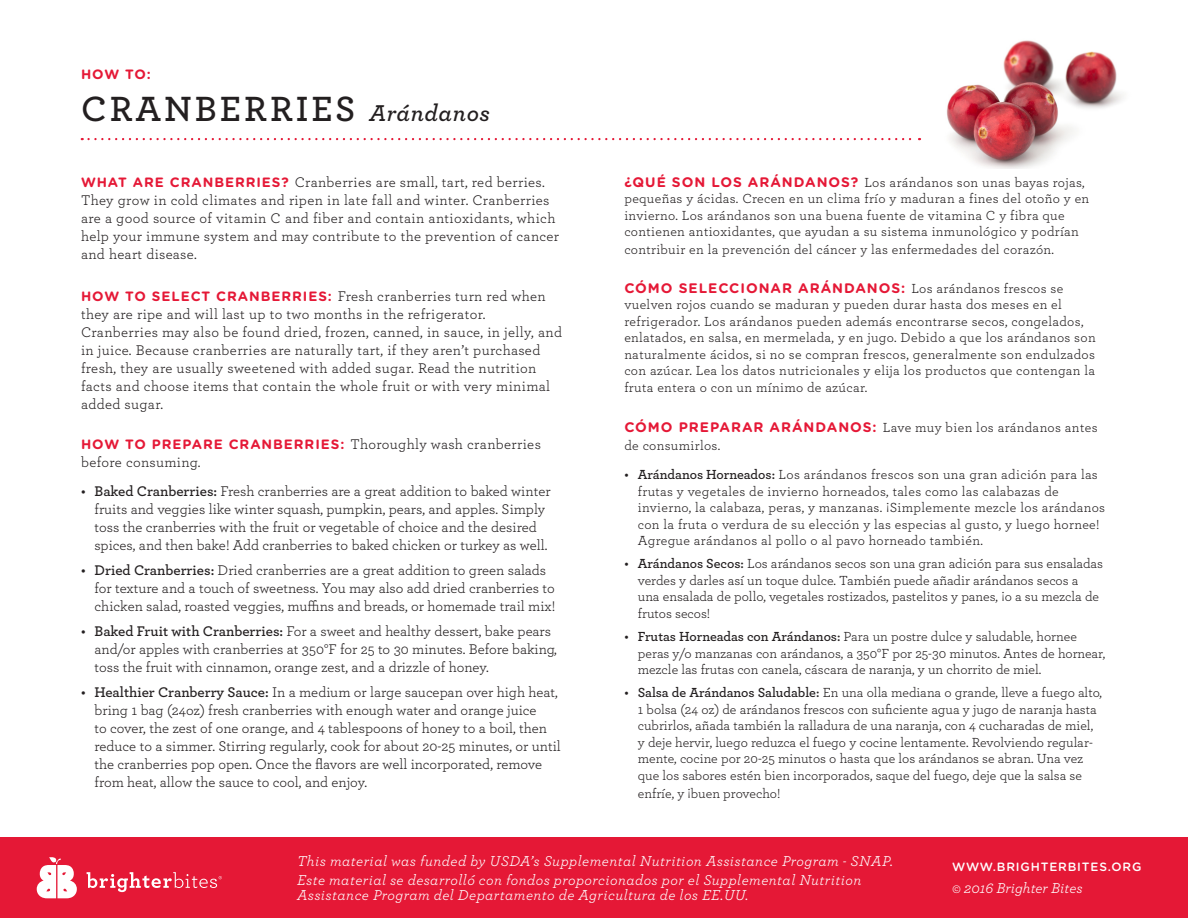
<style>
.page{position:relative;width:1188px;height:918px;background:#fff}
.page>*{position:absolute;margin:0;border:0;box-sizing:border-box;transform-origin:0 0}
.t1{font:600 36.75px "Archer";letter-spacing:.08em;color:#231f20}
.t2{font:italic 15px/15px "Archer";letter-spacing:.03em;color:#fff}
.t3{font:italic 15px "Archer";color:#fff}
.t4{font:14.7px/18px "Archer";color:#231f20}
.t5{font:14.7px/18px "Archer";letter-spacing:.025em;color:#231f20}
.t6{font:13.8px/16.5px "Archer";letter-spacing:.015em;color:#231f20}
.t7{font:700 13.5px "Gotham Rounded";color:#e51836}
.t8{font:500 12px "Gotham Rounded";letter-spacing:.07em;color:#fff}
.s1{font-style:italic;font-size:24px}
.s2{font-family:"Gotham Rounded";font-weight:700;font-size:13.5px;color:#e51836}
.s3{font-weight:600}
.s4{font-family:"Gotham Rounded";font-weight:700;color:#e51836}
</style>
<div class="page">
<svg style="left:89px;top:138px;width:831px;height:2px"></svg>
<img style="left:947px;top:40px;width:177px;height:129px">
<div style="left:0;top:838px;width:1188px;height:80px;background:#e51836"></div>
<svg style="left:37px;top:857px;width:40px;height:41px"></svg>
<svg style="left:87px;top:872px;width:135px;height:20px"></svg>
<p class="t7" style="left:81px;top:65px;width:71px">HOW TO:</p>
<p class="t1" style="left:81px;top:81px;width:410px">CRANBERRIES <span class="s1">Arándanos</span></p>
<p class="t5" style="left:81px;top:173px;width:480px"><span class="s2">WHAT ARE CRANBERRIES?</span> Cranberries are small, tart, red berries.<br>They grow in cold climates and ripen in late fall and winter. Cranberries are a good source of vitamin C and fiber and contain antioxidants, which help your immune system and may contribute to the prevention of cancer and heart disease.</p>
<p class="t5" style="left:81px;top:286px;width:483px"><span class="s2">HOW TO SELECT CRANBERRIES:</span> Fresh cranberries turn red when they are ripe and will last up to two months in the refrigerator.<br>Cranberries may also be found dried, frozen, canned, in sauce, in jelly, and in juice. Because cranberries are naturally tart, if they aren’t purchased fresh, they are usually sweetened with added sugar. Read the nutrition facts and choose items that contain the whole fruit or with very minimal added sugar.</p>
<p class="t5" style="left:81px;top:434px;width:461px"><span class="s2">HOW TO PREPARE CRANBERRIES:</span> Thoroughly wash cranberries before consuming.</p>
<p class="t4" style="left:94px;top:482px;width:458px;text-indent:-14px"><span class="s3">• Baked Cranberries:</span> Fresh cranberries are a great addition to baked winter fruits and veggies like winter squash, pumpkin, pears, and apples. Simply toss the cranberries with the fruit or vegetable of choice and the desired spices, and then bake! Add cranberries to baked chicken or turkey as well.</p>
<p class="t4" style="left:94px;top:560px;width:462px;text-indent:-14px"><span class="s3">• Dried Cranberries:</span> Dried cranberries are a great addition to green salads for texture and a touch of sweetness. You may also add dried cranberries to chicken salad, roasted veggies, muffins and breads, or homemade trail mix!</p>
<p class="t4" style="left:94px;top:621px;width:464px;text-indent:-14px"><span class="s3">• Baked Fruit with Cranberries:</span> For a sweet and healthy dessert, bake pears and/or apples with cranberries at 350°F for 25 to 30 minutes. Before baking, toss the fruit with cinnamon, orange zest, and a drizzle of honey.</p>
<p class="t4" style="left:94px;top:682px;width:468px;text-indent:-14px"><span class="s3">• Healthier Cranberry Sauce:</span> In a medium or large saucepan over high heat, bring 1 bag (24oz) fresh cranberries with enough water and orange juice<br>to cover, the zest of one orange, and 4 tablespoons of honey to a boil, then reduce to a simmer. Stirring regularly, cook for about 20-25 minutes, or until the cranberries pop open. Once the flavors are well incorporated, remove from heat, allow the sauce to cool, and enjoy.</p>
<p class="t6" style="left:624px;top:173px;width:466px"><span class="s4">¿QUÉ SON LOS ARÁNDANOS?</span> Los arándanos son unas bayas rojas, pequeñas y ácidas. Crecen en un clima frío y maduran a fines del otoño y en invierno. Los arándanos son una buena fuente de vitamina C y fibra que contienen antioxidantes, que ayudan a su sistema inmunológico y podrían</p>
<p class="t6" style="left:624px;top:241px;width:431px">contribuir en la prevención del cáncer y las enfermedades del corazón.</p>
<p class="t6" style="left:624px;top:279px;width:473px"><span class="s4">CÓMO SELECCIONAR ARÁNDANOS:</span> Los arándanos frescos se vuelven rojos cuando se maduran y pueden durar hasta dos meses en el refrigerador. Los arándanos pueden además encontrarse secos, congelados, enlatados, en salsa, en mermelada, y en jugo. Debido a que los arándanos son naturalmente ácidos, si no se compran frescos, generalmente son endulzados con azúcar. Lea los datos nutricionales y elija los productos que contengan la fruta entera o con un mínimo de azúcar.</p>
<p class="t6" style="left:624px;top:417px;width:475px;line-height:18px"><span class="s4">CÓMO PREPARAR ARÁNDANOS:</span> Lave muy bien los arándanos antes de consumirlos.</p>
<p class="t6" style="left:638px;top:466px;width:469px;text-indent:-14px"><span class="s3">• Arándanos Horneados:</span> Los arándanos frescos son una gran adición para las frutas y vegetales de invierno horneados, tales como las calabazas de invierno, la calabaza, peras, y manzanas. ¡Simplemente mezcle los arándanos con la fruta o verdura de su elección y las especias al gusto, y luego hornee!<br>Agregue arándanos al pollo o al pavo horneado también.</p>
<p class="t6" style="left:638px;top:555px;width:467px;text-indent:-14px"><span class="s3">• Arándanos Secos:</span> Los arándanos secos son una gran adición para sus ensaladas verdes y darles así un toque dulce. También puede añadir arándanos secos a una ensalada de pollo, vegetales rostizados, pastelitos y panes, ¡o a su mezcla de frutos secos!</p>
<p class="t6" style="left:638px;top:628px;width:469px;text-indent:-14px"><span class="s3">• Frutas Horneadas con Arándanos:</span> Para un postre dulce y saludable, hornee peras y/o manzanas con arándanos, a 350°F por 25-30 minutos. Antes de hornear, mezcle las frutas con canela, cáscara de naranja, y un chorrito de miel.</p>
<p class="t6" style="left:624px;top:684px;width:479px;text-align:center"><span class="s3">• Salsa de Arándanos Saludable:</span> En una olla mediana o grande, lleve a fuego alto, 1 bolsa (24 oz) de arándanos frescos con suficiente agua y jugo de naranja hasta cubrirlos, añada también la ralladura de una naranja, con 4 cucharadas de miel,<br>y deje hervir, luego reduzca el fuego y cocine lentamente. Revolviendo regular&shy;mente, cocine por 20-25 minutos o hasta que los arándanos se abran. Una vez<br>que los sabores estén bien incorporados, saque del fuego, deje que la salsa se</p>
<p class="t6" style="left:638px;top:784px;width:144px">enfríe, y ¡buen provecho!</p>
<p class="t2" style="left:297px;top:853px;width:597px">This material was funded by USDA’s Supplemental Nutrition Assistance Program - SNAP.</p>
<p class="t2" style="left:297px;top:872px;width:566px">Este material se desarrolló con fondos proporcionados por el Supplemental Nutrition<br>Assistance Program del Departamento de Agricultura de los EE.UU.</p>
<p class="t8" style="left:952px;top:859px;width:191px">WWW.BRIGHTERBITES.ORG</p>
<p class="t3" style="left:952px;top:877px;width:132px">© 2016 Brighter Bites</p>
</div>
